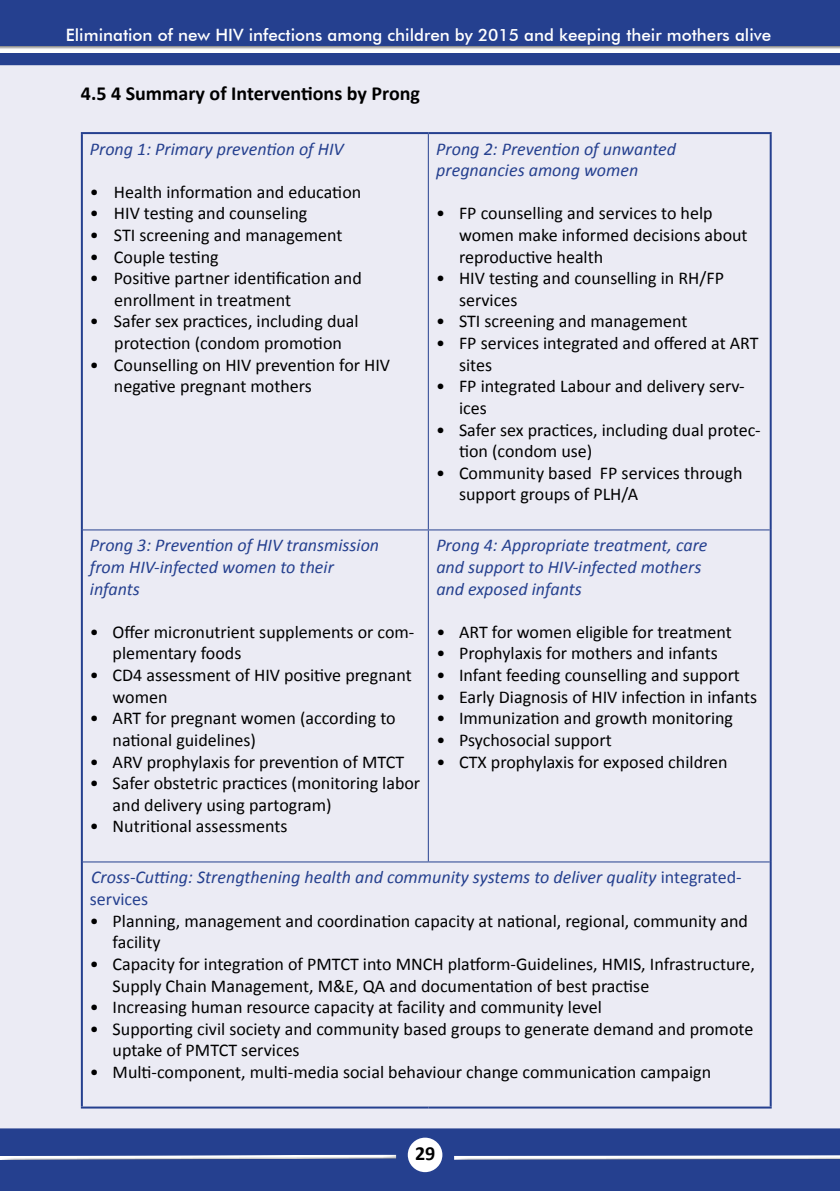
<style>
.page{position:relative;width:840px;height:1191px;background:#fff}
.page>*{position:absolute;margin:0;border:0;box-sizing:border-box;transform-origin:0 0}
.t1{font:700 20px "Calibri";color:#000}
.t2{font:18px/21.6px "Calibri";color:#000}
.t3{font:italic 18px/21.6px "Calibri";color:#25408f}
.t4{font:500 17px "Futura BT";color:#fff}
.s1{font-style:normal}
</style>
<div class="page">
<div style="left:0;top:0;width:839px;height:1191px;background:#ebebf4"></div>
<div style="left:399px;top:1128px;width:440px;height:63px;background:#25408f"></div>
<div style="left:0;top:1128px;width:399px;height:63px;background:#25408f"></div>
<div style="left:0;top:1151px;width:399px;height:10px;background:#000;opacity:.75"></div>
<div style="left:453px;top:1151px;width:386px;height:10px;background:#000;opacity:.75"></div>
<div style="left:0;top:0;width:839px;height:65px;background:#25408f"></div>
<div style="left:0;top:43px;width:839px;height:9px;background:#000;opacity:.75"></div>
<div style="left:407px;top:1137px;width:35px;height:35px;background:#fff;border-radius:50%"></div>
<hr style="left:427px;top:134px;width:1px;height:395px;background:#25408f">
<hr style="left:83px;top:529px;width:345px;height:1px;background:#25408f">
<hr style="left:428px;top:529px;width:341px;height:1px;background:#25408f">
<hr style="left:427px;top:530px;width:1px;height:331px;background:#25408f">
<hr style="left:83px;top:861px;width:345px;height:1px;background:#25408f">
<hr style="left:428px;top:861px;width:341px;height:1px;background:#25408f">
<hr style="left:81px;top:132px;width:347px;height:2px;background:#25408f">
<hr style="left:81px;top:134px;width:2px;height:396px;background:#25408f">
<hr style="left:428px;top:132px;width:343px;height:2px;background:#25408f">
<hr style="left:769px;top:134px;width:2px;height:396px;background:#25408f">
<hr style="left:81px;top:530px;width:2px;height:332px;background:#25408f">
<hr style="left:769px;top:530px;width:2px;height:332px;background:#25408f">
<hr style="left:81px;top:862px;width:2px;height:244px;background:#25408f">
<hr style="left:769px;top:862px;width:2px;height:244px;background:#25408f">
<hr style="left:81px;top:1106px;width:347px;height:2px;background:#25408f">
<hr style="left:428px;top:1106px;width:343px;height:2px;background:#25408f">
<p class="t4" style="left:66px;top:25px;width:706px">Elimination of new HIV infections among children by 2015 and keeping their mothers alive</p>
<p class="t1" style="left:81px;top:81px;width:340px">4.5 4 Summary of Interventions by Prong</p>
<p class="t3" style="left:90px;top:137px;width:255px">Prong 1: Primary prevention of HIV</p>
<p class="t2" style="left:90px;top:180px;width:273px">• Health information and education</p>
<p class="t2" style="left:90px;top:202px;width:219px">• HIV testing and counseling</p>
<p class="t2" style="left:90px;top:223px;width:254px">• STI screening and management</p>
<p class="t2" style="left:90px;top:245px;width:130px">• Couple testing</p>
<p class="t2" style="left:114px;top:267px;width:249px;text-indent:-24px">• Positive partner identification and enrollment in treatment</p>
<p class="t2" style="left:90px;top:310px;width:270px;text-align:center">• Safer sex practices, including dual protection (condom promotion</p>
<p class="t2" style="left:114px;top:353px;width:277px;text-indent:-24px">• Counselling on HIV prevention for HIV negative pregnant mothers</p>
<p class="t3" style="left:90px;top:534px;width:291px">Prong 3: Prevention of HIV transmission from HIV-infected women to their infants</p>
<p class="t2" style="left:112px;top:620px;width:303px;text-indent:-23px">• Offer micronutrient supplements or com&shy;plementary foods</p>
<p class="t2" style="left:112px;top:663px;width:300px;text-indent:-23px">• CD4 assessment of HIV positive pregnant women</p>
<p class="t2" style="left:112px;top:706px;width:284px;text-indent:-23px">• ART for pregnant women (according to national guidelines)</p>
<p class="t2" style="left:90px;top:750px;width:316px">• ARV prophylaxis for prevention of MTCT</p>
<p class="t2" style="left:112px;top:771px;width:309px;text-indent:-23px">• Safer obstetric practices (monitoring labor and delivery using partogram)</p>
<p class="t2" style="left:90px;top:814px;width:199px">• Nutritional assessments</p>
<p class="t3" style="left:436px;top:137px;width:241px">Prong 2: Prevention of unwanted pregnancies among women</p>
<p class="t2" style="left:459px;top:202px;width:290px;text-indent:-23px">• FP counselling and services to help women make informed decisions about reproductive health</p>
<p class="t2" style="left:459px;top:267px;width:266px;text-indent:-23px">• HIV testing and counselling in RH/FP services</p>
<p class="t2" style="left:436px;top:310px;width:253px">• STI screening and management</p>
<p class="t2" style="left:459px;top:331px;width:301px;text-indent:-23px">• FP services integrated and offered at ART sites</p>
<p class="t2" style="left:459px;top:375px;width:287px;text-indent:-23px">• FP integrated Labour and delivery serv&shy;ices</p>
<p class="t2" style="left:459px;top:418px;width:303px;text-indent:-23px">• Safer sex practices, including dual protec&shy;tion (condom use)</p>
<p class="t2" style="left:459px;top:461px;width:285px;text-indent:-23px">• Community based FP services through support groups of PLH/A</p>
<p class="t3" style="left:436px;top:534px;width:272px">Prong 4: Appropriate treatment, care and support to HIV-infected mothers and exposed infants</p>
<p class="t2" style="left:436px;top:620px;width:297px">• ART for women eligible for treatment</p>
<p class="t2" style="left:436px;top:642px;width:283px">• Prophylaxis for mothers and infants</p>
<p class="t2" style="left:436px;top:663px;width:305px">• Infant feeding counselling and support</p>
<p class="t2" style="left:436px;top:685px;width:322px">• Early Diagnosis of HIV infection in infants</p>
<p class="t2" style="left:436px;top:706px;width:298px">• Immunization and growth monitoring</p>
<p class="t2" style="left:436px;top:728px;width:177px">• Psychosocial support</p>
<p class="t2" style="left:436px;top:750px;width:292px">• CTX prophylaxis for exposed children</p>
<p class="t3" style="left:90px;top:866px;width:653px">Cross-Cutting: Strengthening health and community systems to deliver quality <span class="s1">integrated&shy;services</span></p>
<p class="t2" style="left:112px;top:909px;width:636px;text-indent:-23px">• Planning, management and coordination capacity at national, regional, community and facility</p>
<p class="t2" style="left:112px;top:952px;width:643px;text-indent:-23px">• Capacity for integration of PMTCT into MNCH platform-Guidelines, HMIS, Infrastructure,<br>Supply Chain Management, M&amp;E, QA and documentation of best practise</p>
<p class="t2" style="left:90px;top:995px;width:513px">• Increasing human resource capacity at facility and community level</p>
<p class="t2" style="left:112px;top:1017px;width:642px;text-indent:-23px">• Supporting civil society and community based groups to generate demand and promote uptake of PMTCT services</p>
<p class="t2" style="left:90px;top:1060px;width:622px">• Multi-component, multi-media social behaviour change communication campaign</p>
<p class="t1" style="left:415px;top:1141px;width:22px">29</p>
</div>
